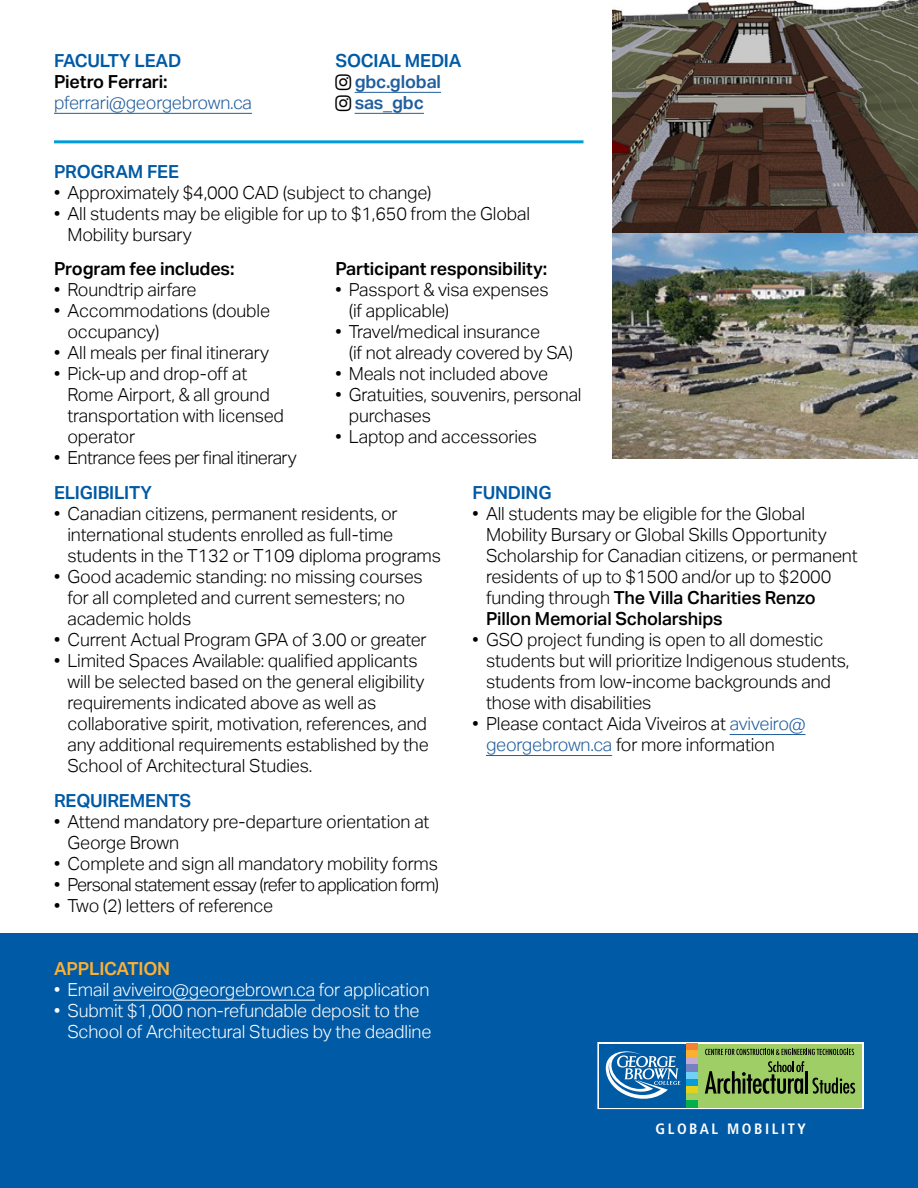
<style>
.page{position:relative;width:918px;height:1188px;background:#fff}
.page>*{position:absolute;margin:0;border:0;box-sizing:border-box;transform-origin:0 0}
.Body_List__p{font:300 18px/21px "Aktiv Grotesk";letter-spacing:-.01em;color:#000}
.Body_List__p-2{font:300 18px/21px "Aktiv Grotesk";letter-spacing:-.01em;color:#fff}
.Header__h1{font:600 18px "Aktiv Grotesk";letter-spacing:-.01em;color:#005aa5}
.Body_List__p-3{font:300 18px "Aktiv Grotesk";letter-spacing:-.04em;color:#000}
.Subheader__h2{font:600 18px "Aktiv Grotesk";letter-spacing:-.01em;color:#000}
.Body__p{font:300 18px/21px "Aktiv Grotesk";letter-spacing:-.01em;color:#215e9e}
.Body_List__p-4{font:300 18px "Aktiv Grotesk";letter-spacing:-.03em;color:#000}
.Body__p-2{font:600 18px "Aktiv Grotesk";letter-spacing:-.01em;color:#215e9e}
.Header__h1-2{font:600 18px "Aktiv Grotesk";letter-spacing:-.01em;color:#fcb033}
.t1{font:700 condensed 15px "Frutiger LT Std";letter-spacing:.17em;color:#fff}
.s1{font-weight:600;color:#000}
.s2{color:#000}
.s3{font-weight:500}
.s4{color:#215e9e}
</style>
<div class="page">
<img style="left:612px;top:0;width:306px;height:459px">
<div style="left:0;top:933px;width:918px;height:255px;background:#005aa5"></div>
<hr style="left:54px;top:113px;width:198px;height:1px;background:#215e9e">
<hr style="left:355px;top:92px;width:86px;height:1px;background:#215e9e">
<hr style="left:355px;top:113px;width:69px;height:1px;background:#215e9e">
<hr style="left:54px;top:140px;width:530px;height:3px;background:#009ddc">
<hr style="left:113px;top:1000px;width:202px;height:1px;background:#fff">
<svg style="left:597px;top:1042px;width:267px;height:67px"></svg>
<hr style="left:730px;top:734px;width:76px;height:1px;background:#215e9e">
<hr style="left:486px;top:755px;width:126px;height:1px;background:#215e9e">
<h1 class="Header__h1" style="left:54px;top:50px;width:129px">FACULTY LEAD</h1>
<p class="Body__p" style="left:54px;top:71px;width:200px"><span class="s1">Pietro Ferrari: </span>pferrari@georgebrown.ca</p>
<h1 class="Header__h1" style="left:335px;top:50px;width:128px">SOCIAL MEDIA</h1>
<p class="Body__p-2" style="left:335px;top:71px;width:107px"><span class="s2">■▲▼</span> gbc.global</p>
<p class="Body__p-2" style="left:335px;top:92px;width:90px"><span class="s2">■▲▼</span> sas_gbc</p>
<h1 class="Header__h1" style="left:54px;top:161px;width:126px">PROGRAM FEE</h1>
<p class="Body_List__p" style="left:54px;top:182px;width:379px">• Approximately $4,000 CAD (subject to change)</p>
<p class="Body_List__p" style="left:68px;top:203px;width:464px;text-indent:-14px">• All students may be eligible for up to $1,650 from the Global<br>Mobility bursary</p>
<h2 class="Subheader__h2" style="left:54px;top:259px;width:182px">Program fee includes:</h2>
<p class="Body_List__p" style="left:54px;top:280px;width:144px">• Roundtrip airfare</p>
<p class="Body_List__p" style="left:68px;top:301px;width:204px;text-indent:-14px">• Accommodations (double occupancy)</p>
<p class="Body_List__p" style="left:54px;top:343px;width:217px">• All meals per final itinerary</p>
<p class="Body_List__p" style="left:68px;top:364px;width:218px;text-indent:-14px">• Pick-up and drop-off at<br>Rome Airport, &amp; all ground transportation with licensed operator</p>
<p class="Body_List__p-4" style="left:54px;top:448px;width:244px">• Entrance fees per final itinerary</p>
<h2 class="Subheader__h2" style="left:335px;top:259px;width:213px">Participant responsibility:</h2>
<p class="Body_List__p" style="left:349px;top:280px;width:201px;text-indent:-14px">• Passport &amp; visa expenses (if applicable)</p>
<p class="Body_List__p" style="left:349px;top:322px;width:226px;text-indent:-14px">• Travel/medical insurance<br>(if not already covered by SA)</p>
<p class="Body_List__p" style="left:335px;top:364px;width:214px">• Meals not included above</p>
<p class="Body_List__p" style="left:349px;top:385px;width:234px;text-indent:-14px">• Gratuities, souvenirs, personal purchases</p>
<p class="Body_List__p" style="left:335px;top:427px;width:203px">• Laptop and accessories</p>
<h1 class="Header__h1" style="left:54px;top:482px;width:100px">ELIGIBILITY</h1>
<p class="Body_List__p" style="left:68px;top:503px;width:375px;text-indent:-14px">• Canadian citizens, permanent residents, or international students enrolled as full-time students in the T132 or T109 diploma programs</p>
<p class="Body_List__p" style="left:68px;top:566px;width:357px;text-indent:-14px">• Good academic standing: no missing courses for all completed and current semesters; no academic holds</p>
<p class="Body_List__p" style="left:54px;top:629px;width:374px">• Current Actual Program GPA of 3.00 or greater</p>
<p class="Body_List__p" style="left:68px;top:650px;width:363px;text-indent:-14px">• Limited Spaces Available: qualified applicants will be selected based on the general eligibility requirements indicated above as well as collaborative spirit, motivation, references, and any additional requirements established by the School of Architectural Studies.</p>
<h1 class="Header__h1" style="left:54px;top:790px;width:139px">REQUIREMENTS</h1>
<p class="Body_List__p" style="left:68px;top:811px;width:364px;text-indent:-14px">• Attend mandatory pre-departure orientation at<br>George Brown</p>
<p class="Body_List__p" style="left:54px;top:853px;width:385px">• Complete and sign all mandatory mobility forms</p>
<p class="Body_List__p-3" style="left:54px;top:874px;width:387px">• Personal statement essay (refer to application form)</p>
<p class="Body_List__p" style="left:54px;top:895px;width:221px">• Two (2) letters of reference</p>
<h1 class="Header__h1-2" style="left:54px;top:958px;width:118px">APPLICATION</h1>
<p class="Body_List__p-2" style="left:54px;top:979px;width:377px">• Email aviveiro@georgebrown.ca for application</p>
<p class="Body_List__p-2" style="left:68px;top:1000px;width:365px;text-indent:-14px">• Submit $1,000 non-refundable deposit to the<br>School of Architectural Studies by the deadline</p>
<h1 class="Header__h1" style="left:472px;top:482px;width:81px">FUNDING</h1>
<p class="Body_List__p" style="left:486px;top:503px;width:373px;text-indent:-14px">• All students may be eligible for the Global Mobility Bursary or Global Skills Opportunity Scholarship for Canadian citizens, or permanent residents of up to $1500 and/or up to $2000 funding through <span class="s3">The Villa Charities Renzo Pillon Memorial Scholarships</span></p>
<p class="Body_List__p" style="left:486px;top:629px;width:365px;text-indent:-14px">• GSO project funding is open to all domestic students but will prioritize Indigenous students, students from low-income backgrounds and those with disabilities</p>
<p class="Body_List__p" style="left:486px;top:713px;width:321px;text-indent:-14px">• Please contact Aida Viveiros at <span class="s4">aviveiro@ georgebrown.ca</span> for more information</p>
<p class="t1" style="left:656px;top:1120px;width:152px">GLOBAL MOBILITY</p>
</div>
